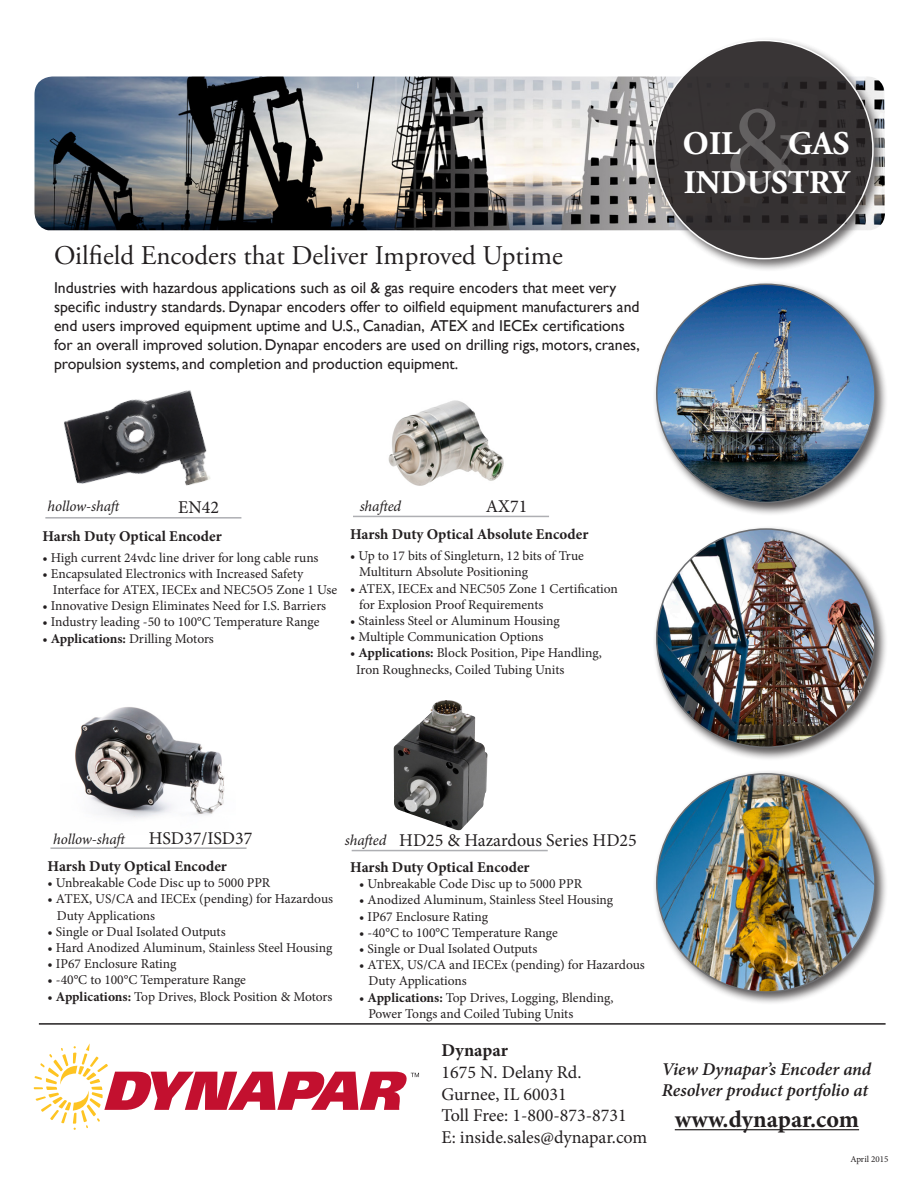
<style>
.page{position:relative;width:918px;height:1188px;background:#fff}
.page>*{position:absolute;margin:0;border:0;box-sizing:border-box;transform-origin:0 0}
.t1{font:115.35px "Minion Pro";color:#fff}
.t2{font:700 33px/39.6px "Adobe Garamond Pro";color:#fff;text-align:right}
.t3{font:27px "Adobe Garamond Pro";color:#231f20}
.t4{font:700 24px "Minion Pro";color:#231f20}
.t5{font:18px/21.6px "Minion Pro";color:#231f20}
.t6{font:italic 600 18px/21.6px "Minion Pro";color:#231f20}
.t7{font:15.75px/18.9px "Gill Sans";color:#231f20}
.t8{font:700 15px "Minion Pro";color:#231f20}
.t9{font:italic 15px "Minion Pro";letter-spacing:-.01em;color:#231f20}
.t10{font:13.5px/16.2px "Minion Pro";color:#231f20}
.t11{font:9px "Minion Pro";color:#231f20}
.s1{font-weight:700}
</style>
<div class="page">
<img style="left:75px;top:707px;width:150px;height:112px">
<hr style="left:39px;top:1023px;width:847px;height:2px;background:#231f20">
<img style="left:34px;top:76px;width:617px;height:154px">
<div style="left:653px;top:280px;width:236px;height:236px;background:#231f20;opacity:.75"></div>
<img style="left:657px;top:284px;width:218px;height:218px;border-radius:109px">
<div style="left:653px;top:525px;width:236px;height:236px;background:#231f20;opacity:.75"></div>
<img style="left:657px;top:529px;width:218px;height:218px;border-radius:109px">
<div style="left:653px;top:770px;width:236px;height:236px;background:#231f20;opacity:.75"></div>
<img style="left:657px;top:774px;width:218px;height:218px;border-radius:109px">
<img style="left:64px;top:390px;width:146px;height:96px">
<img style="left:388px;top:400px;width:116px;height:86px">
<hr style="left:45px;top:517px;width:196px;height:2px;background:#aeafb3">
<hr style="left:353px;top:516px;width:196px;height:1px;background:#aeafb3">
<hr style="left:50px;top:847px;width:197px;height:2px;background:#aeafb3">
<svg style="left:34px;top:1043px;width:385px;height:87px"></svg>
<hr style="left:675px;top:1129px;width:184px;height:1px;background:#231f20">
<img style="left:408px;top:700px;width:38px;height:34px">
<hr style="left:352px;top:850px;width:196px;height:1px;background:#aeafb3">
<div style="left:651px;top:36px;width:236px;height:236px;background:#231f20;opacity:.75"></div>
<svg style="left:655px;top:40px;width:218px;height:219px;background:#393536"></svg>
<p class="t3" style="left:54px;top:239px;width:510px">Oilfield Encoders that Deliver Improved Uptime</p>
<p class="t7" style="left:54px;top:278px;width:587px">Industries with hazardous applications such as oil &amp; gas require encoders that meet very specific industry standards. Dynapar encoders offer to oilfield equipment manufacturers and end users improved equipment uptime and U.S., Canadian, ATEX and IECEx certifications for an overall improved solution. Dynapar encoders are used on drilling rigs, motors, cranes, propulsion systems, and completion and production equipment.</p>
<h1 class="t1" style="left:724px;top:70px;width:84px">&amp;</h1>
<p class="t2" style="left:683px;top:124px;width:59px">OIL</p>
<p class="t2" style="left:684px;top:124px;width:167px">GAS<br>INDUSTRY</p>
<p class="t5" style="left:486px;top:495px;width:43px">AX71</p>
<p class="t8" style="left:350px;top:524px;width:240px">Harsh Duty Optical Absolute Encoder</p>
<p class="t10" style="left:359px;top:548px;width:226px;text-indent:-9px">• Up to 17 bits of Singleturn, 12 bits of True<br>Multiturn Absolute Positioning</p>
<p class="t10" style="left:359px;top:580px;width:260px;text-indent:-9px">• ATEX, IECEx and NEC505 Zone 1 Certification for Explosion Proof Requirements</p>
<p class="t10" style="left:350px;top:613px;width:211px">• Stainless Steel or Aluminum Housing</p>
<p class="t10" style="left:350px;top:629px;width:195px">• Multiple Communication Options</p>
<p class="t10" style="left:356px;top:645px;width:247px;text-indent:-6px">• <span class="s1">Applications:</span> Block Position, Pipe Handling,<br>Iron Roughnecks, Coiled Tubing Units</p>
<p class="t9" style="left:48px;top:496px;width:76px">hollow-shaft</p>
<p class="t9" style="left:360px;top:496px;width:43px">shafted</p>
<p class="t5" style="left:178px;top:497px;width:42px">EN42</p>
<p class="t8" style="left:42px;top:525px;width:181px">Harsh Duty Optical Encoder</p>
<p class="t10" style="left:42px;top:549px;width:278px">• High current 24vdc line driver for long cable runs</p>
<p class="t10" style="left:53px;top:565px;width:286px;text-indent:-10px">• Encapsulated Electronics with Increased Safety<br>Interface for ATEX, IECEx and NEC5O5 Zone 1 Use</p>
<p class="t10" style="left:42px;top:598px;width:285px">• Innovative Design Eliminates Need for I.S. Barriers</p>
<p class="t10" style="left:42px;top:614px;width:278px">• Industry leading -50 to 100°C Temperature Range</p>
<p class="t10" style="left:42px;top:630px;width:173px">• <span class="s1">Applications:</span> Drilling Motors</p>
<p class="t5" style="left:149px;top:827px;width:105px">HSD37/ISD37</p>
<p class="t8" style="left:48px;top:856px;width:181px">Harsh Duty Optical Encoder</p>
<p class="t10" style="left:48px;top:875px;width:224px">• Unbreakable Code Disc up to 5000 PPR</p>
<p class="t10" style="left:57px;top:891px;width:278px;text-indent:-9px">• ATEX, US/CA and IECEx (pending) for Hazardous<br>Duty Applications</p>
<p class="t10" style="left:48px;top:923px;width:180px">• Single or Dual Isolated Outputs</p>
<p class="t10" style="left:48px;top:940px;width:286px">• Hard Anodized Aluminum, Stainless Steel Housing</p>
<p class="t10" style="left:48px;top:956px;width:130px">• IP67 Enclosure Rating</p>
<p class="t10" style="left:48px;top:972px;width:200px">• -40°C to 100°C Temperature Range</p>
<p class="t10" style="left:48px;top:988px;width:286px">• <span class="s1">Applications:</span> Top Drives, Block Position &amp; Motors</p>
<p class="t9" style="left:53px;top:829px;width:76px">hollow-shaft</p>
<p class="t9" style="left:345px;top:830px;width:43px">shafted</p>
<p class="t5" style="left:399px;top:830px;width:239px">HD25 &amp; Hazardous Series HD25</p>
<p class="t8" style="left:350px;top:857px;width:181px">Harsh Duty Optical Encoder</p>
<p class="t10" style="left:359px;top:876px;width:224px">• Unbreakable Code Disc up to 5000 PPR</p>
<p class="t10" style="left:359px;top:892px;width:255px">• Anodized Aluminum, Stainless Steel Housing</p>
<p class="t10" style="left:359px;top:908px;width:130px">• IP67 Enclosure Rating</p>
<p class="t10" style="left:359px;top:924px;width:200px">• -40°C to 100°C Temperature Range</p>
<p class="t10" style="left:359px;top:941px;width:180px">• Single or Dual Isolated Outputs</p>
<p class="t10" style="left:368px;top:957px;width:278px;text-indent:-9px">• ATEX, US/CA and IECEx (pending) for Hazardous<br>Duty Applications</p>
<p class="t10" style="left:368px;top:989px;width:246px;text-indent:-9px">• <span class="s1">Applications:</span> Top Drives, Logging, Blending,<br>Power Tongs and Coiled Tubing Units</p>
<p class="t5" style="left:441px;top:1040px;width:207px"><span class="s1">Dynapar<br></span>1675 N. Delany Rd.<br>Gurnee, IL 60031<br>Toll Free: 1-800-873-8731<br>E: inside.sales@dynapar.com</p>
<p class="t6" style="left:662px;top:1058px;width:211px">View Dynapar’s Encoder and<br>Resolver product portfolio at</p>
<p class="t4" style="left:675px;top:1103px;width:186px">www.dynapar.com</p>
<p class="t11" style="left:850px;top:1153px;width:39px">April 2015</p>
</div>
